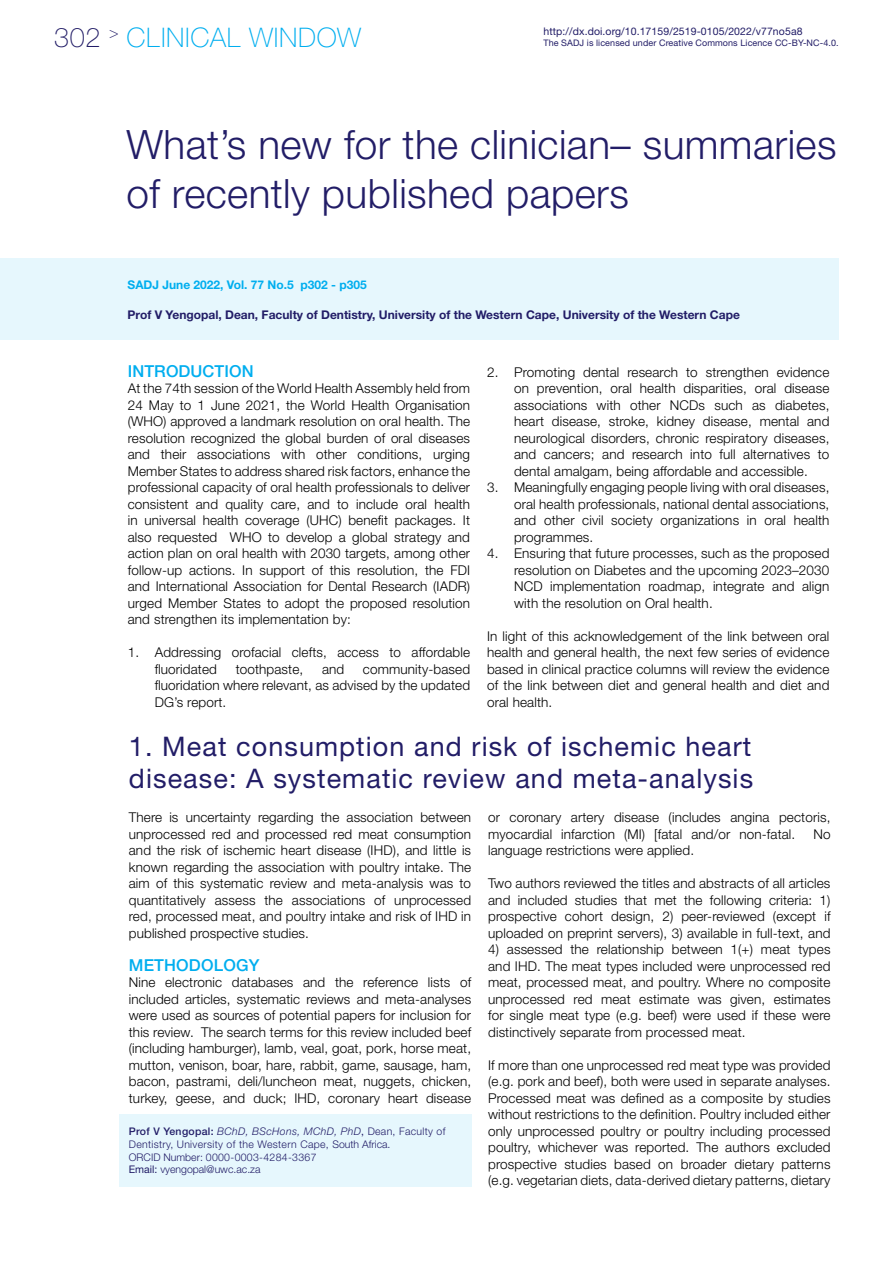
<style>
.page{position:relative;width:893px;height:1263px;background:#fff}
.page>*{position:absolute;margin:0;border:0;box-sizing:border-box;transform-origin:0 0}
.Article_Title{font:300 40.5px/49.5px "Helvetica Neue LT Std";letter-spacing:.01em;color:#221d67}
.Article_SubTitle{font:27px/32.4px "Helvetica Neue LT Std";letter-spacing:.04em;color:#221d67}
.t1{font:100 27px "Helvetica Neue LT Std";letter-spacing:.025em;color:#00aeef}
.Text_Body_RC_74_5{font:500 16.5px "Helvetica Neue LT Std";letter-spacing:.005em;color:#00aeef}
.Text_Body_RC_74_5-2{font:300 13.5px/16.5px "Helvetica Neue LT Std";letter-spacing:.01em;color:#000;text-align:justify}
.Article_AuthorName{font:700 12px "Helvetica Neue LT Std";color:#221d67}
.Article_JournalName{font:700 12px "Helvetica Neue LT Std";color:#00aeef}
.Article_AuthorDetail{font:300 10.5px/12.6px "Helvetica Neue LT Std";letter-spacing:.03em;color:#221d67}
.Header_WebNumber{font:10.5px "Helvetica Neue LT Std";letter-spacing:.01em;color:#221d67}
.Article_AuthorDetail-2{font:300 10.5px "Helvetica Neue LT Std";color:#221d67}
.Header_WebNumber-2{font:9px "Helvetica Neue LT Std";letter-spacing:.01em;color:#221d67}
.s1{color:#221d67}
.s2{font-weight:500}
.s3{font-style:italic}
.s4{font-weight:400}
</style>
<div class="page">
<div style="left:119px;top:1114px;width:352px;height:73px;background:#e6f7fd"></div>
<div style="left:0;top:258px;width:839px;height:82px;background:#e6f7fd"></div>
<h2 class="t1" style="left:54px;top:22px;width:308px"><span class="s1">302</span> <sup>&gt;</sup> CLINICAL WINDOW</h2>
<p class="Header_WebNumber" style="left:543px;top:25px;width:261px">http://dx.doi.org/10.17159/2519-0105/2022/v77no5a8</p>
<p class="Header_WebNumber-2" style="left:543px;top:37px;width:297px">The SADJ is licensed under Creative Commons Licence CC-BY-NC-4.0.</p>
<p class="Article_Title" style="left:126px;top:119px;width:711px">What’s new for the clinician– summaries of recently published papers</p>
<p class="Article_JournalName" style="left:128px;top:277px;width:241px">SADJ June 2022, Vol. 77 No.5 p302 - p305</p>
<p class="Article_AuthorName" style="left:128px;top:307px;width:614px">Prof V Yengopal, Dean, Faculty of Dentistry, University of the Western Cape, University of the Western Cape</p>
<p class="Text_Body_RC_74_5" style="left:128px;top:361px;width:127px">INTRODUCTION</p>
<p class="Text_Body_RC_74_5-2" style="left:128px;top:380px;width:344px">At the 74th session of the World Health Assembly held from 24 May to 1 June 2021, the World Health Organisation (WHO) approved a landmark resolution on oral health. The resolution recognized the global burden of oral diseases and their associations with other conditions, urging Member States to address shared risk factors, enhance the professional capacity of oral health professionals to deliver consistent and quality care, and to include oral health in universal health coverage (UHC) benefit packages. It also requested WHO to develop a global strategy and action plan on oral health with 2030 targets, among other follow-up actions. In support of this resolution, the FDI and International Association for Dental Research (IADR) urged Member States to adopt the proposed resolution and strengthen its implementation by:</p>
<p class="Text_Body_RC_74_5-2" style="left:155px;top:644px;width:317px;text-indent:-27px">1. Addressing orofacial clefts, access to affordable fluoridated</p>
<p class="Text_Body_RC_74_5-2" style="left:514px;top:363px;width:317px;text-indent:-27px">2. Promoting dental research to strengthen evidence on prevention, oral health disparities, oral disease associations with other NCDs such as diabetes, heart disease, stroke, kidney disease, mental and neurological disorders, chronic respiratory diseases, and cancers; and research into full alternatives to dental amalgam, being affordable and accessible.</p>
<p class="Text_Body_RC_74_5-2" style="left:514px;top:479px;width:317px;text-indent:-27px">3. Meaningfully engaging people living with oral diseases, oral health professionals, national dental associations, and other civil society organizations in oral health programmes.</p>
<p class="Text_Body_RC_74_5-2" style="left:514px;top:545px;width:317px;text-indent:-27px">4. Ensuring that future processes, such as the proposed resolution on Diabetes and the upcoming 2023–2030<br>NCD implementation roadmap, integrate and align with the resolution on Oral health.</p>
<p class="Text_Body_RC_74_5-2" style="left:487px;top:627px;width:344px">In light of this acknowledgement of the link between oral health and general health, the next few series of evidence based in clinical practice columns will review the evidence of the link between diet and general health and diet and oral health.</p>
<p class="Article_SubTitle" style="left:129px;top:729px;width:626px">1. Meat consumption and risk of ischemic heart disease: A systematic review and meta-analysis</p>
<p class="Text_Body_RC_74_5-2" style="left:155px;top:660px;width:317px;text-indent:208px">community-based fluoridation where relevant, as advised by the updated DG’s report.</p>
<p class="Text_Body_RC_74_5-2" style="left:236px;top:660px;width:69px">toothpaste,</p>
<p class="Text_Body_RC_74_5-2" style="left:322px;top:660px;width:24px">and</p>
<p class="Text_Body_RC_74_5-2" style="left:129px;top:809px;width:344px">There is uncertainty regarding the association between unprocessed red and processed red meat consumption and the risk of ischemic heart disease (IHD), and little is known regarding the association with poultry intake. The aim of this systematic review and meta-analysis was to quantitatively assess the associations of unprocessed red, processed meat, and poultry intake and risk of IHD in published prospective studies.</p>
<p class="Text_Body_RC_74_5" style="left:129px;top:955px;width:132px">METHODOLOGY</p>
<p class="Text_Body_RC_74_5-2" style="left:129px;top:974px;width:344px">Nine electronic databases and the reference lists of included articles, systematic reviews and meta-analyses were used as sources of potential papers for inclusion for this review. The search terms for this review included beef (including hamburger), lamb, veal, goat, pork, horse meat, mutton, venison, boar, hare, rabbit, game, sausage, ham, bacon, pastrami, deli/luncheon meat, nuggets, chicken, turkey, geese, and duck; IHD, coronary heart disease</p>
<p class="Article_AuthorDetail" style="left:129px;top:1125px;width:318px"><span class="s2">Prof V Yengopal:</span> <span class="s3">BChD, BScHons, MChD, PhD</span><span class="s4">,</span> Dean, Faculty of<br>Dentistry, University of the Western Cape, South Africa.</p>
<p class="Article_AuthorDetail" style="left:129px;top:1150px;width:189px">ORCID Number: 0000-0003-4284-3367</p>
<p class="Article_AuthorDetail-2" style="left:129px;top:1163px;width:133px"><span class="s4">Email:</span> vyengopal@uwc.ac.za</p>
<p class="Text_Body_RC_74_5-2" style="left:488px;top:809px;width:344px">or coronary artery disease (includes angina pectoris, myocardial infarction (MI) [fatal and/or non-fatal.</p>
<p class="Text_Body_RC_74_5-2" style="left:813px;top:825px;width:19px">No</p>
<p class="Text_Body_RC_74_5-2" style="left:488px;top:842px;width:207px">language restrictions were applied.</p>
<p class="Text_Body_RC_74_5-2" style="left:488px;top:875px;width:344px">Two authors reviewed the titles and abstracts of all articles and included studies that met the following criteria: 1) prospective cohort design, 2) peer-reviewed (except if uploaded on preprint servers), 3) available in full-text, and</p>
<p class="Text_Body_RC_74_5-2" style="left:488px;top:941px;width:344px">4) assessed the relationship between 1(+) meat types and IHD. The meat types included were unprocessed red meat, processed meat, and poultry. Where no composite unprocessed red meat estimate was given, estimates for single meat type (e.g. beef) were used if these were distinctively separate from processed meat.</p>
<p class="Text_Body_RC_74_5-2" style="left:488px;top:1056px;width:344px">If more than one unprocessed red meat type was provided (e.g. pork and beef), both were used in separate analyses.<br>Processed meat was defined as a composite by studies without restrictions to the definition. Poultry included either only unprocessed poultry or poultry including processed poultry, whichever was reported. The authors excluded prospective studies based on broader dietary patterns (e.g. vegetarian diets, data-derived dietary patterns, dietary</p>
</div>
